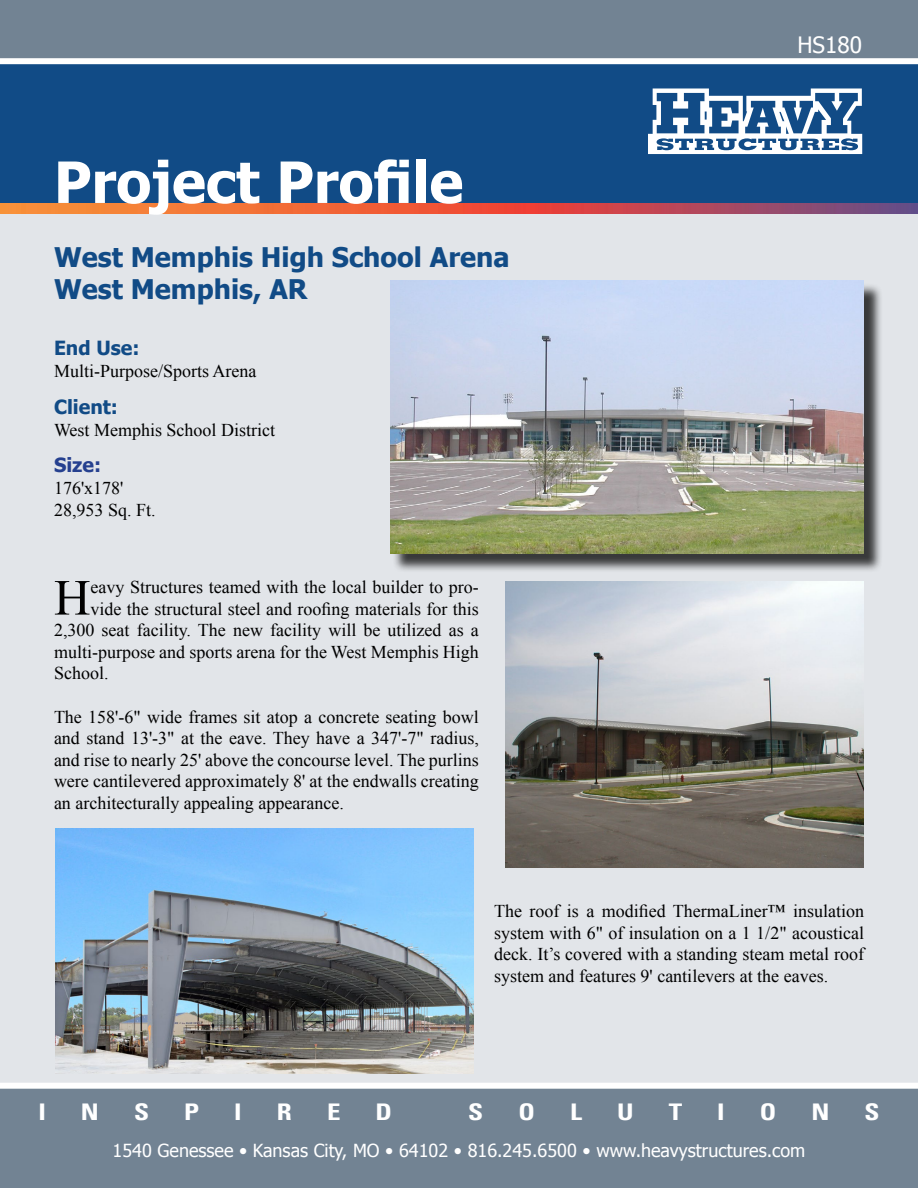
<style>
.page{position:relative;width:918px;height:1188px;background:#fff}
.page>*{position:absolute;margin:0;border:0;box-sizing:border-box;transform-origin:0 0}
.t1{font:700 57px "Tahoma";color:#fff}
.t2{font:50.55px "Times New Roman";color:#000}
.t3{font:700 27px/32.4px "Tahoma";color:#114b86}
.t4{font:700 condensed 22.95px "Univers LT";color:#fff;scale:1.18 1}
.t5{font:22.5px "Tahoma";color:#fff}
.t6{font:700 19.5px "Tahoma";color:#114b86}
.t7{font:700 19.5px "Tahoma";color:#25408f}
.t8{font:18px/21.6px "Times New Roman";color:#000;text-align:justify}
.t9{font:18px "Tahoma";color:#fff}
</style>
<div class="page">
<div style="left:1px;top:1px;width:917px;height:207px;background:#114b86"></div>
<svg style="left:648px;top:88px;width:214px;height:66px"></svg>
<div style="left:0;top:0;width:918px;height:62px;background:#728393"></div>
<div style="left:0;top:208px;width:918px;height:980px;background:#e2e5e9"></div>
<img style="left:0;top:204px;width:918px;height:10px">
<div style="left:0;top:58px;width:918px;height:6px;background:#fff"></div>
<div style="left:0;top:1086px;width:918px;height:102px;background:#728393"></div>
<div style="left:0;top:1083px;width:918px;height:6px;background:#fff"></div>
<div style="left:392px;top:283px;width:491px;height:289px;background:#000;opacity:.75"></div>
<img style="left:390px;top:281px;width:474px;height:273px">
<img style="left:506px;top:582px;width:358px;height:285px">
<img style="left:55px;top:829px;width:419px;height:245px">
<h1 class="t1" style="left:54px;top:142px;width:411px">Project Profile</h1>
<h3 class="t3" style="left:54px;top:239px;width:457px">West Memphis High School Arena<br>West Memphis, AR</h3>
<p class="t6" style="left:54px;top:335px;width:87px">End Use:</p>
<p class="t8" style="left:54px;top:360px;width:204px">Multi-Purpose/Sports Arena</p>
<p class="t6" style="left:54px;top:393px;width:66px">Client:</p>
<p class="t8" style="left:54px;top:418px;width:223px">West Memphis School District</p>
<p class="t7" style="left:54px;top:452px;width:49px">Size:</p>
<p class="t8" style="left:54px;top:477px;width:103px">176'x178'<br>28,953 Sq. Ft.</p>
<h2 class="t2" style="left:54px;top:564px;width:38px">H</h2>
<p class="t8" style="left:91px;top:576px;width:390px">eavy Structures teamed with the local builder to pro-</p>
<p class="t8" style="left:91px;top:597px;width:390px">vide the structural steel and roofing materials for this</p>
<p class="t8" style="left:54px;top:619px;width:426px">2,300 seat facility. The new facility will be utilized as a</p>
<p class="t8" style="left:54px;top:641px;width:426px">multi-purpose and sports arena for the West Memphis High</p>
<p class="t8" style="left:54px;top:662px;width:56px">School.</p>
<p class="t8" style="left:54px;top:705px;width:426px">The 158'-6" wide frames sit atop a concrete seating bowl and stand 13'-3" at the eave. They have a 347'-7" radius, and rise to nearly 25' above the concourse level. The purlins were cantilevered approximately 8' at the endwalls creating an architecturally appealing appearance.</p>
<p class="t5" style="left:797px;top:29px;width:66px">HS180</p>
<p class="t8" style="left:494px;top:900px;width:371px">The roof is a modified ThermaLiner™ insulation system with 6" of insulation on a 1 1/2" acoustical deck. It’s covered with a standing steam metal roof system and features 9' cantilevers at the eaves.</p>
<p class="t4" style="left:38px;top:1098px;width:8px">I</p>
<p class="t4" style="left:81px;top:1098px;width:17px">N</p>
<p class="t4" style="left:134px;top:1098px;width:14px">S</p>
<p class="t4" style="left:184px;top:1098px;width:14px">P</p>
<p class="t4" style="left:234px;top:1098px;width:8px">I</p>
<p class="t4" style="left:277px;top:1098px;width:14px">R</p>
<p class="t4" style="left:327px;top:1098px;width:13px">E</p>
<p class="t4" style="left:376px;top:1098px;width:15px">D</p>
<p class="t4" style="left:468px;top:1098px;width:14px">S</p>
<p class="t4" style="left:518px;top:1098px;width:15px">O</p>
<p class="t4" style="left:570px;top:1098px;width:12px">L</p>
<p class="t4" style="left:617px;top:1098px;width:15px">U</p>
<p class="t4" style="left:669px;top:1098px;width:13px">T</p>
<p class="t4" style="left:717px;top:1098px;width:8px">I</p>
<p class="t4" style="left:760px;top:1098px;width:15px">O</p>
<p class="t4" style="left:812px;top:1098px;width:17px">N</p>
<p class="t4" style="left:865px;top:1098px;width:14px">S</p>
<p class="t9" style="left:113px;top:1139px;width:694px">1540 Genessee • Kansas City, MO • 64102 • 816.245.6500 • www.heavystructures.com</p>
</div>
